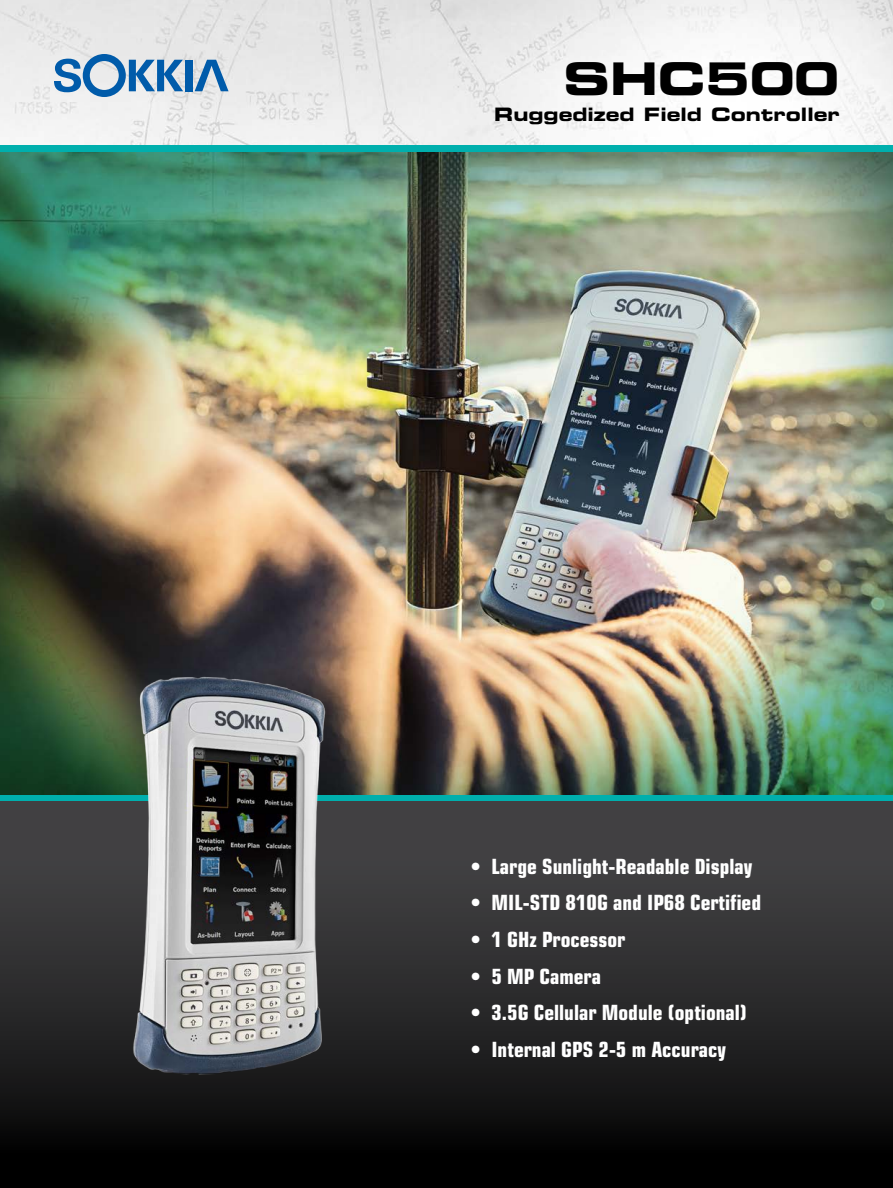
<style>
.page{position:relative;width:893px;height:1188px;background:#fff}
.page>*{position:absolute;margin:0;border:0;box-sizing:border-box;transform-origin:0 0}
.t1{font:45px "Eurostile LT Std Bold Ex 2";color:#000}
.t2{font:700 condensed 21px "Eurostile LT Std";color:#fff}
.t3{font:18.6px "Eurostile LT Std Bold Ex 2";color:#000}
</style>
<div class="page">
<img style="left:0;top:0;width:893px;height:146px">
<img style="left:0;top:152px;width:893px;height:644px">
<div style="left:185px;top:60px;width:7px;height:31px;background:#005baa"></div>
<svg style="left:195px;top:60px;width:34px;height:31px"></svg>
<svg style="left:54px;top:54px;width:129px;height:43px;background:#8aafd0"></svg>
<div style="left:0;top:796px;width:893px;height:6px;background:#00afad"></div>
<div style="left:0;top:146px;width:893px;height:6px;background:#00afad"></div>
<div style="left:0;top:802px;width:893px;height:386px;background:linear-gradient(to bottom,#4c4c4e,#020202)"></div>
<img style="left:105px;top:665px;width:245px;height:421px">
<h1 class="t1" style="left:563px;top:47px;width:277px">SHC500</h1>
<p class="t3" style="left:494px;top:102px;width:347px">Ruggedized Field Controller</p>
<p class="t2" style="left:470px;top:853px;width:283px">• Large Sunlight-Readable Display</p>
<p class="t2" style="left:470px;top:890px;width:292px">• MIL-STD 810G and IP68 Certified</p>
<p class="t2" style="left:470px;top:927px;width:156px">• 1 GHz Processor</p>
<p class="t2" style="left:470px;top:963px;width:132px">• 5 MP Camera</p>
<p class="t2" style="left:470px;top:1000px;width:278px">• 3.5G Cellular Module (optional)</p>
<p class="t2" style="left:470px;top:1037px;width:257px">• Internal GPS 2-5 m Accuracy</p>
</div>
